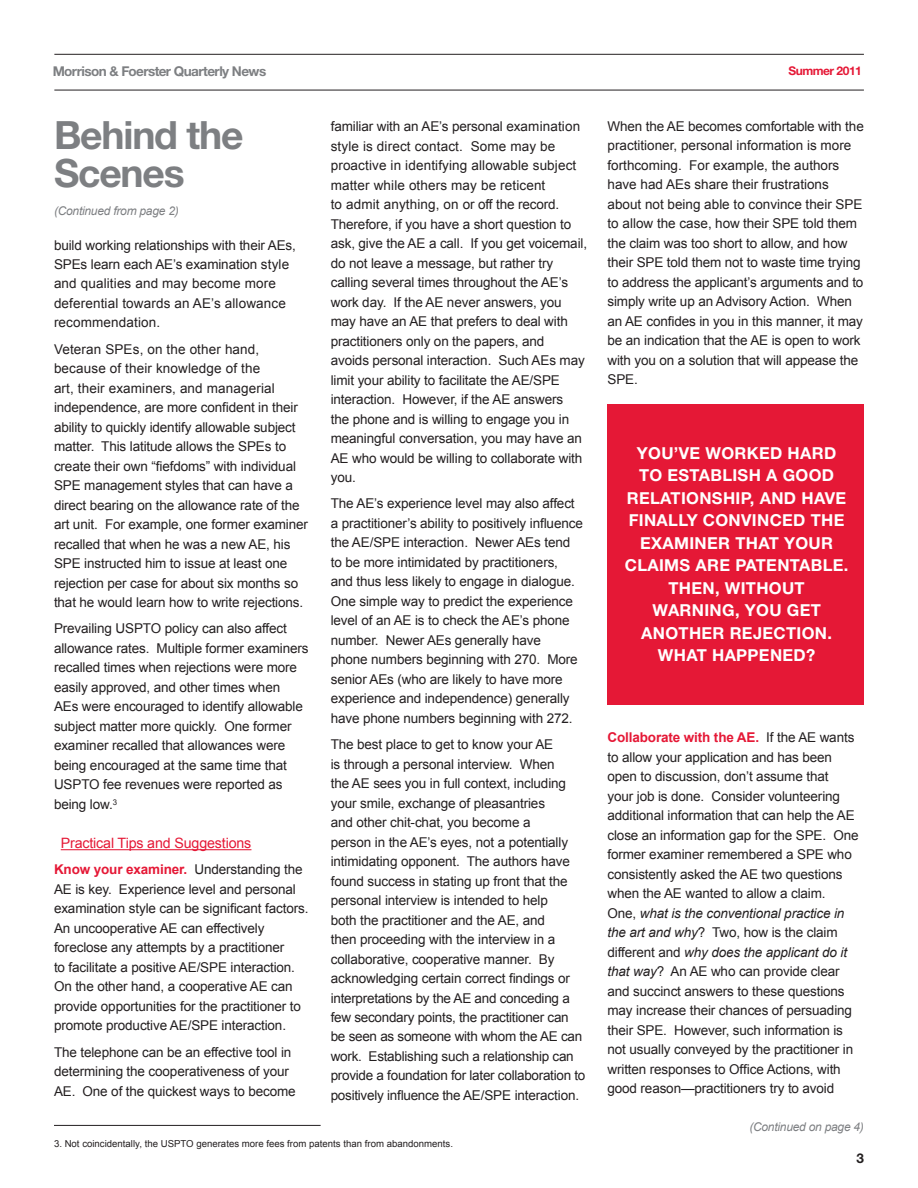
<style>
.page{position:relative;width:918px;height:1188px;background:#fff}
.page>*{position:absolute;margin:0;border:0;box-sizing:border-box;transform-origin:0 0}
.t1{font:700 39px/37.5px "Helvetica Neue LT Std";letter-spacing:-.03em;color:#7d7f82}
.t2{font:700 16.5px/22.5px "Helvetica Neue LT Std";letter-spacing:.13em;color:#fff}
.t3{font:700 16.5px/22.5px "Helvetica Neue LT Std";letter-spacing:.11em;color:#fff}
.t4{font:700 16.5px/22.5px "Helvetica Neue LT Std";letter-spacing:.15em;color:#fff}
.t5{font:14.25px "Arial";letter-spacing:-.01em;color:#e51836}
.t6{font:13.5px/19.5px "Arial";letter-spacing:-.01em;color:#231f20}
.t7{font:13.5px/19.5px "Arial";letter-spacing:.01em;color:#231f20}
.t8{font:700 13.5px "Helvetica Neue LT Std";letter-spacing:-.04em;color:#7d7f82}
.t9{font:700 13.5px "Helvetica Neue LT Std";color:#231f20}
.t10{font:italic 12px "Arial";letter-spacing:-.02em;color:#7d7f82}
.t11{font:700 12px "Helvetica Neue LT Std";letter-spacing:-.04em;color:#e51836}
.t12{font:9.6px "Arial";color:#231f20}
.s1{font-weight:700;color:#e51836}
.s2{font-style:italic}
</style>
<div class="page">
<hr style="left:54px;top:90px;width:810px;height:1px;background:#231f20">
<hr style="left:54px;top:54px;width:810px;height:1px;background:#231f20">
<hr style="left:61px;top:849px;width:190px;height:1px;background:#e51836">
<div style="left:608px;top:404px;width:256px;height:301px;background:#e51836"></div>
<hr style="left:54px;top:1125px;width:267px;height:1px;background:#231f20">
<p class="t8" style="left:53px;top:63px;width:215px">MORRISON &amp; FOERSTER QUARTERLY NEWS</p>
<p class="t11" style="left:788px;top:63px;width:75px">SUMMER 2011</p>
<h1 class="t1" style="left:54px;top:116px;width:191px">BEHIND THE<br>SCENES</h1>
<p class="t10" style="left:54px;top:203px;width:126px">(Continued from page 2)</p>
<p class="t7" style="left:54px;top:235px;width:243px">build working relationships with their AEs, SPEs learn each AE’s examination style and qualities and may become more deferential towards an AE’s allowance recommendation.</p>
<p class="t6" style="left:54px;top:339px;width:255px">Veteran SPEs, on the other hand, because of their knowledge of the<br>art, their examiners, and managerial independence, are more confident in their ability to quickly identify allowable subject matter. This latitude allows the SPEs to create their own “fiefdoms” with individual SPE management styles that can have a direct bearing on the allowance rate of the art unit. For example, one former examiner recalled that when he was a new AE, his SPE instructed him to issue at least one rejection per case for about six months so that he would learn how to write rejections.</p>
<p class="t6" style="left:54px;top:619px;width:256px">Prevailing USPTO policy can also affect allowance rates. Multiple former examiners recalled times when rejections were more easily approved, and other times when<br>AEs were encouraged to identify allowable subject matter more quickly. One former examiner recalled that allowances were being encouraged at the same time that USPTO fee revenues were reported as being low.<sup>3</sup></p>
<p class="t5" style="left:61px;top:834px;width:192px">Practical Tips and Suggestions</p>
<p class="t6" style="left:54px;top:860px;width:256px"><span class="s1">Know your examiner.</span> Understanding the AE is key. Experience level and personal examination style can be significant factors.<br>An uncooperative AE can effectively foreclose any attempts by a practitioner<br>to facilitate a positive AE/SPE interaction.<br>On the other hand, a cooperative AE can provide opportunities for the practitioner to promote productive AE/SPE interaction.</p>
<p class="t6" style="left:54px;top:1042px;width:243px">The telephone can be an effective tool in determining the cooperativeness of your<br>AE. One of the quickest ways to become</p>
<p class="t6" style="left:331px;top:117px;width:258px">familiar with an AE’s personal examination style is direct contact. Some may be proactive in identifying allowable subject matter while others may be reticent<br>to admit anything, on or off the record.<br>Therefore, if you have a short question to ask, give the AE a call. If you get voicemail, do not leave a message, but rather try calling several times throughout the AE’s work day. If the AE never answers, you may have an AE that prefers to deal with practitioners only on the papers, and<br>avoids personal interaction. Such AEs may limit your ability to facilitate the AE/SPE interaction. However, if the AE answers<br>the phone and is willing to engage you in meaningful conversation, you may have an AE who would be willing to collaborate with you.</p>
<p class="t6" style="left:331px;top:494px;width:254px">The AE’s experience level may also affect a practitioner’s ability to positively influence the AE/SPE interaction. Newer AEs tend to be more intimidated by practitioners, and thus less likely to engage in dialogue.<br>One simple way to predict the experience level of an AE is to check the AE’s phone number. Newer AEs generally have<br>phone numbers beginning with 270. More senior AEs (who are likely to have more experience and independence) generally have phone numbers beginning with 272.</p>
<p class="t6" style="left:331px;top:735px;width:256px">The best place to get to know your AE<br>is through a personal interview. When<br>the AE sees you in full context, including your smile, exchange of pleasantries<br>and other chit-chat, you become a<br>person in the AE’s eyes, not a potentially intimidating opponent. The authors have found success in stating up front that the personal interview is intended to help<br>both the practitioner and the AE, and<br>then proceeding with the interview in a collaborative, cooperative manner. By acknowledging certain correct findings or interpretations by the AE and conceding a few secondary points, the practitioner can be seen as someone with whom the AE can work. Establishing such a relationship can provide a foundation for later collaboration to positively influence the AE/SPE interaction.</p>
<p class="t12" style="left:54px;top:1137px;width:401px">3. Not coincidentally, the USPTO generates more fees from patents than from abandonments.</p>
<p class="t6" style="left:608px;top:117px;width:258px">When the AE becomes comfortable with the practitioner, personal information is more forthcoming. For example, the authors have had AEs share their frustrations about not being able to convince their SPE to allow the case, how their SPE told them the claim was too short to allow, and how their SPE told them not to waste time trying to address the applicant’s arguments and to simply write up an Advisory Action. When an AE confides in you in this manner, it may be an indication that the AE is open to work with you on a solution that will appease the SPE.</p>
<p class="t2" style="left:637px;top:441px;width:201px">YOU’VE WORKED HARD<br>T O EST</p>
<p class="t3" style="left:627px;top:464px;width:219px;text-indent:72px">ABLISH A GOOD<br>RELATIONSHIP, AND HAVE<br>FINALLY CONVINCE</p>
<p class="t2" style="left:793px;top:509px;width:51px">D THE</p>
<p class="t2" style="left:640px;top:531px;width:46px">EXAMINE</p>
<p class="t2" style="left:718px;top:531px;width:116px">R THAT YOUR</p>
<p class="t2" style="left:625px;top:554px;width:46px">CLAIMS</p>
<p class="t2" style="left:696px;top:554px;width:73px">ARE PATENT</p>
<p class="t2" style="left:799px;top:554px;width:51px">ABLE.</p>
<p class="t2" style="left:668px;top:576px;width:133px">THEN , WITHOUT</p>
<p class="t2" style="left:652px;top:599px;width:50px">WARNIN</p>
<p class="t4" style="left:641px;top:599px;width:170px;text-indent:81px">G, YOU GET<br>ANOTHER REJECTI</p>
<p class="t2" style="left:802px;top:621px;width:32px">ON.</p>
<p class="t2" style="left:658px;top:644px;width:91px">WHAT HAPPENE</p>
<p class="t2" style="left:794px;top:644px;width:23px">D?</p>
<p class="t6" style="left:608px;top:728px;width:253px"><span class="s1">Collaborate with the AE.</span> If the AE wants to allow your application and has been open to discussion, don’t assume that<br>your job is done. Consider volunteering additional information that can help the AE close an information gap for the SPE. One former examiner remembered a SPE who consistently asked the AE two questions when the AE wanted to allow a claim.<br>One, <span class="s2">what is the conventional practice in the art and why</span>? Two, how is the claim different and <span class="s2">why does the applicant do it that way</span>? An AE who can provide clear and succinct answers to these questions may increase their chances of persuading their SPE. However, such information is not usually conveyed by the practitioner in written responses to Office Actions, with good reason—practitioners try to avoid</p>
<p class="t10" style="left:749px;top:1119px;width:116px">(Continued on page 4)</p>
<p class="t9" style="left:856px;top:1150px;width:9px">3</p>
</div>
